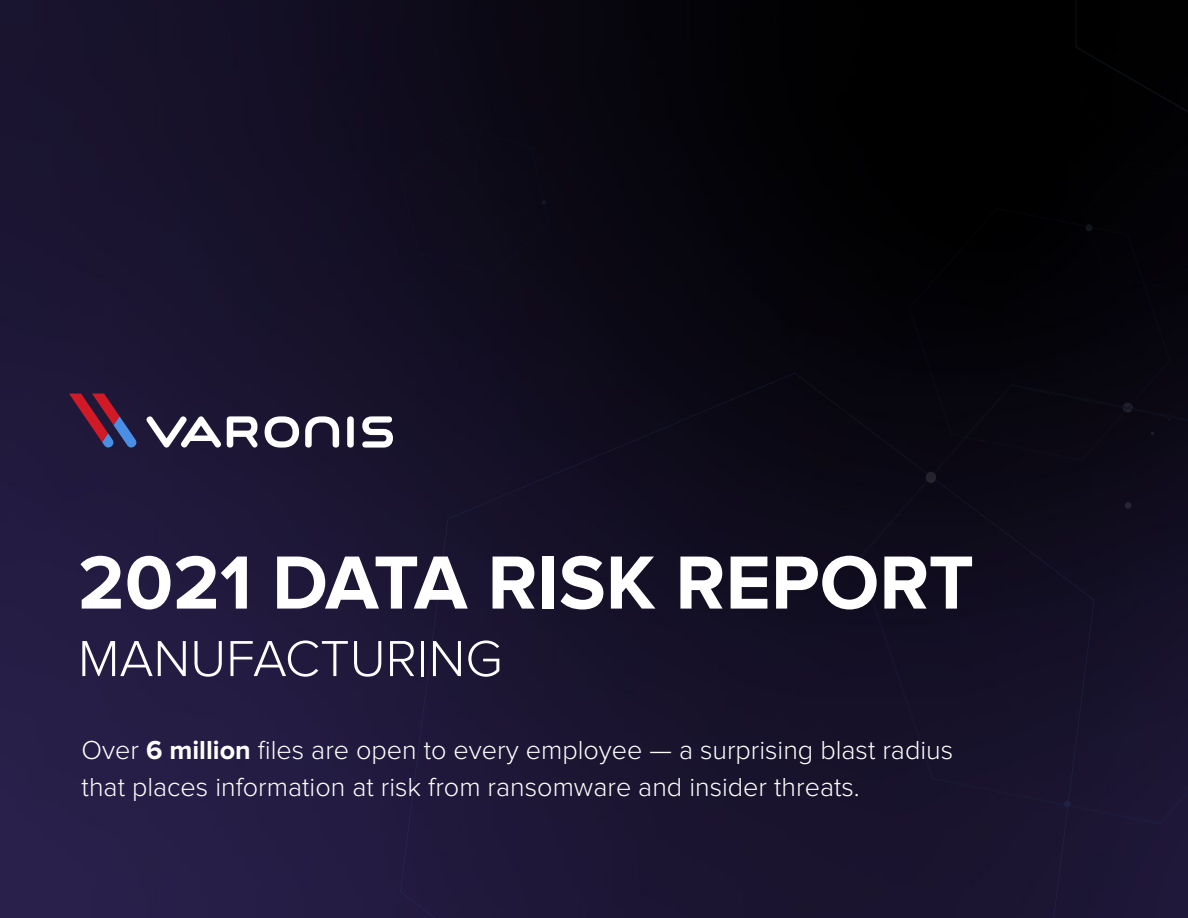
<style>
.page{position:relative;width:1188px;height:918px;background:#fff}
.page>*{position:absolute;margin:0;border:0;box-sizing:border-box;transform-origin:0 0}
.t1{font:700 78px "Proxima Nova";color:#fff}
.t2{font:300 52.5px "Proxima Nova";color:#fff}
.t3{font:300 27px/37.5px "Proxima Nova";color:#fff}
.s1{font-weight:700}
</style>
<div class="page">
<img style="left:0;top:0;width:1188px;height:918px">
<svg style="left:400px;top:373px;width:695px;height:545px;background:#16112a"></svg>
<svg style="left:858px;top:384px;width:330px;height:441px;background:#130f24"></svg>
<svg style="left:909px;top:208px;width:261px;height:253px;background:#05040b"></svg>
<div style="left:1075px;top:0;width:113px;height:134px;background:#010101"></div>
<div style="left:1064px;top:801px;width:7px;height:6px;background:#202244;border-radius:50%"></div>
<div style="left:926px;top:472px;width:10px;height:11px;background:#24232e;border-radius:50%"></div>
<div style="left:1083px;top:162px;width:105px;height:127px;background:#030207"></div>
<div style="left:1125px;top:502px;width:6px;height:7px;background:#262435;border-radius:50%"></div>
<svg style="left:1123px;top:403px;width:10px;height:10px"></svg>
<div style="left:401px;top:108px;width:173px;height:168px;background:#0e0b1a"></div>
<svg style="left:265px;top:416px;width:34px;height:32px"></svg>
<div style="left:347px;top:416px;width:7px;height:32px;background:#fff;border-radius:3px"></div>
<svg style="left:362px;top:416px;width:31px;height:32px"></svg>
<svg style="left:146px;top:416px;width:112px;height:32px"></svg>
<svg style="left:305px;top:416px;width:34px;height:32px"></svg>
<svg style="left:69px;top:394px;width:68px;height:54px;background:#4c2547"></svg>
<p class="t1" style="left:78px;top:538px;width:898px">2021 DATA RISK REPORT</p>
<p class="t2" style="left:78px;top:628px;width:426px">MANUFACTURING</p>
<p class="t3" style="left:82px;top:731px;width:873px">Over <span class="s1">6 million</span> files are open to every employee — a surprising blast radius that places information at risk from ransomware and insider threats.</p>
</div>
